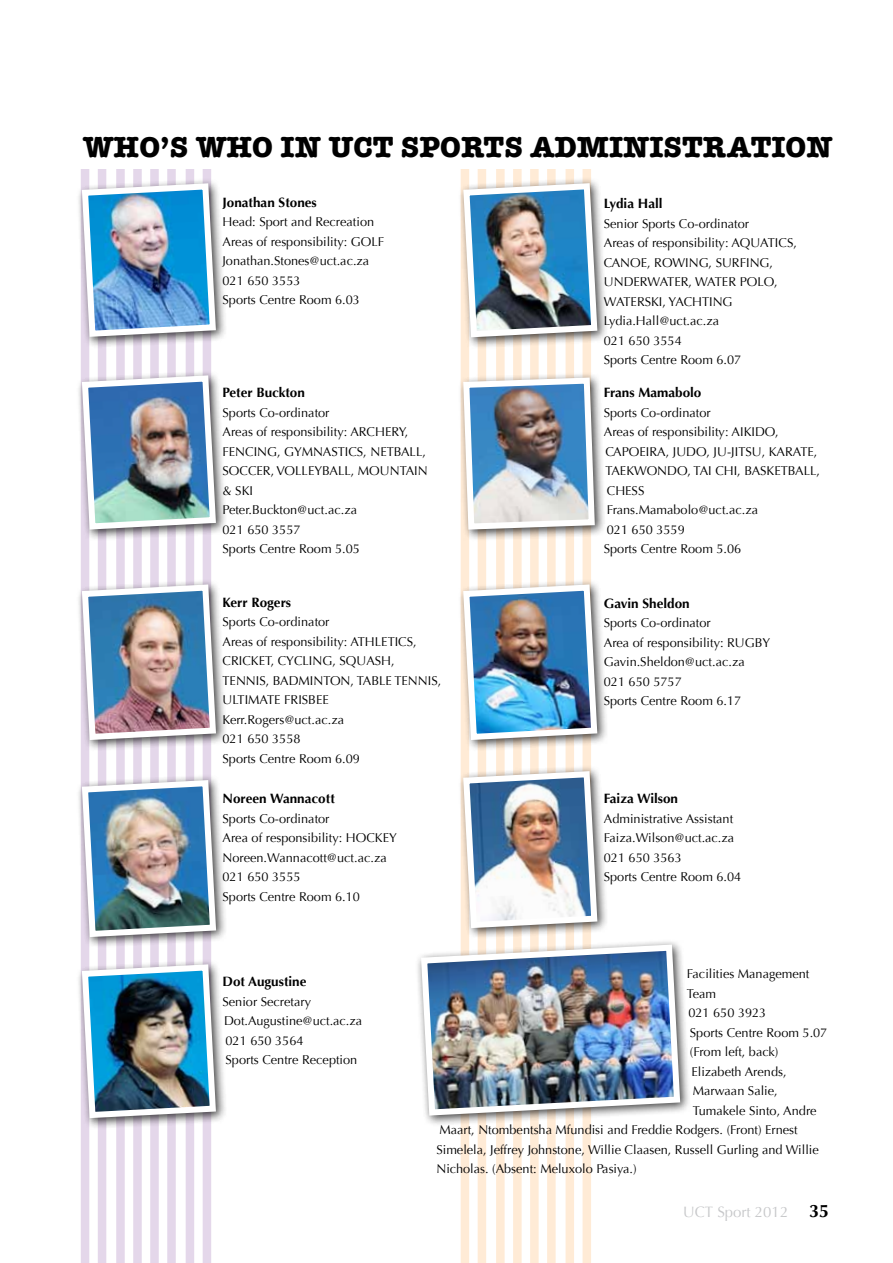
<style>
.page{position:relative;width:893px;height:1263px;background:#fff}
.page>*{position:absolute;margin:0;border:0;box-sizing:border-box;transform-origin:0 0}
.t1{font:700 30px "American Typewriter";color:#000}
.t2{font:15px "Optima";color:#c7c8ca}
.t3{font:700 13.5px "Optima";color:#000}
.t4{font:12.75px/19.5px "Optima";color:#000}
.s1{font-weight:700;font-size:18px;color:#000}
</style>
<div class="page">
<svg style="left:81px;top:169px;width:130px;height:1094px"></svg>
<svg style="left:461px;top:169px;width:130px;height:1094px"></svg>
<div style="left:76px;top:177px;width:152px;height:171px;background:#000;opacity:.75"></div>
<img style="left:79px;top:180px;width:140px;height:160px">
<div style="left:457px;top:177px;width:152px;height:172px;background:#000;opacity:.75"></div>
<img style="left:460px;top:180px;width:140px;height:160px">
<div style="left:76px;top:369px;width:152px;height:172px;background:#000;opacity:.75"></div>
<img style="left:79px;top:372px;width:140px;height:161px">
<div style="left:457px;top:372px;width:150px;height:170px;background:#000;opacity:.75"></div>
<img style="left:460px;top:374px;width:138px;height:159px">
<div style="left:76px;top:578px;width:152px;height:174px;background:#000;opacity:.75"></div>
<img style="left:79px;top:581px;width:140px;height:162px">
<div style="left:457px;top:578px;width:152px;height:174px;background:#000;opacity:.75"></div>
<img style="left:460px;top:581px;width:140px;height:162px">
<div style="left:76px;top:774px;width:152px;height:175px;background:#000;opacity:.75"></div>
<img style="left:79px;top:777px;width:140px;height:163px">
<div style="left:457px;top:765px;width:152px;height:175px;background:#000;opacity:.75"></div>
<img style="left:460px;top:768px;width:140px;height:163px">
<div style="left:76px;top:958px;width:152px;height:172px;background:#000;opacity:.75"></div>
<img style="left:79px;top:961px;width:140px;height:160px">
<div style="left:415px;top:938px;width:277px;height:189px;background:#000;opacity:.75"></div>
<img style="left:418px;top:941px;width:265px;height:178px">
<h1 class="t1" style="left:83px;top:121px;width:751px">WHO’S WHO IN UCT SPORTS ADMINISTRATION</h1>
<p class="t3" style="left:223px;top:194px;width:96px">Jonathan Stones</p>
<p class="t4" style="left:223px;top:212px;width:163px">Head: Sport and Recreation<br>Areas of responsibility: GOLF<br>Jonathan.Stones@uct.ac.za<br>021 650 3553<br>Sports Centre Room 6.03</p>
<p class="t3" style="left:223px;top:385px;width:84px">Peter Buckton</p>
<p class="t4" style="left:223px;top:403px;width:207px">Sports Co-ordinator<br>Areas of responsibility: ARCHERY,<br>FENCING, GYMNASTICS, NETBALL,<br>SOCCER, VOLLEYBALL, MOUNTAIN &amp; SKI<br>Peter.Buckton@uct.ac.za<br>021 650 3557<br>Sports Centre Room 5.05</p>
<p class="t3" style="left:223px;top:594px;width:70px">Kerr Rogers</p>
<p class="t4" style="left:223px;top:612px;width:220px">Sports Co-ordinator<br>Areas of responsibility: ATHLETICS,<br>CRICKET, CYCLING, SQUASH,<br>TENNIS, BADMINTON, TABLE TENNIS,<br>ULTIMATE FRISBEE<br>Kerr.Rogers@uct.ac.za<br>021 650 3558<br>Sports Centre Room 6.09</p>
<p class="t3" style="left:223px;top:791px;width:114px">Noreen Wannacott</p>
<p class="t4" style="left:223px;top:809px;width:176px">Sports Co-ordinator<br>Area of responsibility: HOCKEY<br>Noreen.Wannacott@uct.ac.za<br>021 650 3555<br>Sports Centre Room 6.10</p>
<p class="t3" style="left:604px;top:196px;width:60px">Lydia Hall</p>
<p class="t4" style="left:604px;top:214px;width:195px">Senior Sports Co-ordinator<br>Areas of responsibility: AQUATICS,<br>CANOE, ROWING, SURFING,<br>UNDERWATER, WATER POLO,<br>WATERSKI, YACHTING<br>Lydia.Hall@uct.ac.za<br>021 650 3554<br>Sports Centre Room 6.07</p>
<p class="t3" style="left:604px;top:385px;width:99px">Frans Mamabolo</p>
<p class="t4" style="left:604px;top:403px;width:218px">Sports Co-ordinator<br>Areas of responsibility: AIKIDO,<br>CAPOEIRA, JUDO, JU-JITSU, KARATE,<br>TAEKWONDO, TAI CHI, BASKETBALL,<br>CHESS<br>Frans.Mamabolo@uct.ac.za<br>021 650 3559<br>Sports Centre Room 5.06</p>
<p class="t3" style="left:604px;top:595px;width:87px">Gavin Sheldon</p>
<p class="t4" style="left:604px;top:613px;width:168px">Sports Co-ordinator<br>Area of responsibility: RUGBY<br>Gavin.Sheldon@uct.ac.za<br>021 650 5757<br>Sports Centre Room 6.17</p>
<p class="t3" style="left:604px;top:791px;width:76px">Faiza Wilson</p>
<p class="t4" style="left:604px;top:809px;width:139px">Administrative Assistant<br>Faiza.Wilson@uct.ac.za<br>021 650 3563<br>Sports Centre Room 6.04</p>
<p class="t3" style="left:223px;top:974px;width:86px">Dot Augustine</p>
<p class="t4" style="left:223px;top:992px;width:141px">Senior Secretary<br>Dot.Augustine@uct.ac.za<br>021 650 3564<br>Sports Centre Reception</p>
<p class="t4" style="left:687px;top:964px;width:124px">Facilities Management</p>
<p class="t4" style="left:687px;top:984px;width:31px">Team</p>
<p class="t4" style="left:688px;top:1003px;width:79px">021 650 3923</p>
<p class="t4" style="left:690px;top:1023px;width:139px">Sports Centre Room 5.07</p>
<p class="t4" style="left:690px;top:1042px;width:90px">(From left, back)</p>
<p class="t4" style="left:691px;top:1062px;width:97px">Elizabeth Arends,</p>
<p class="t4" style="left:693px;top:1081px;width:86px">Marwaan Salie,</p>
<p class="t4" style="left:693px;top:1101px;width:125px">Tumakele Sinto, Andre</p>
<p class="t4" style="left:439px;top:1120px;width:360px">Maart, Ntombentsha Mfundisi and Freddie Rodgers. (Front) Ernest</p>
<p class="t4" style="left:436px;top:1140px;width:384px">Simelela, Jeffrey Johnstone, Willie Claasen, Russell Gurling and Willie</p>
<p class="t4" style="left:436px;top:1159px;width:202px">Nicholas. (Absent: Meluxolo Pasiya.)</p>
<p class="t2" style="left:683px;top:1203px;width:147px">UCT Sport 2012 <span class="s1">35</span></p>
</div>
